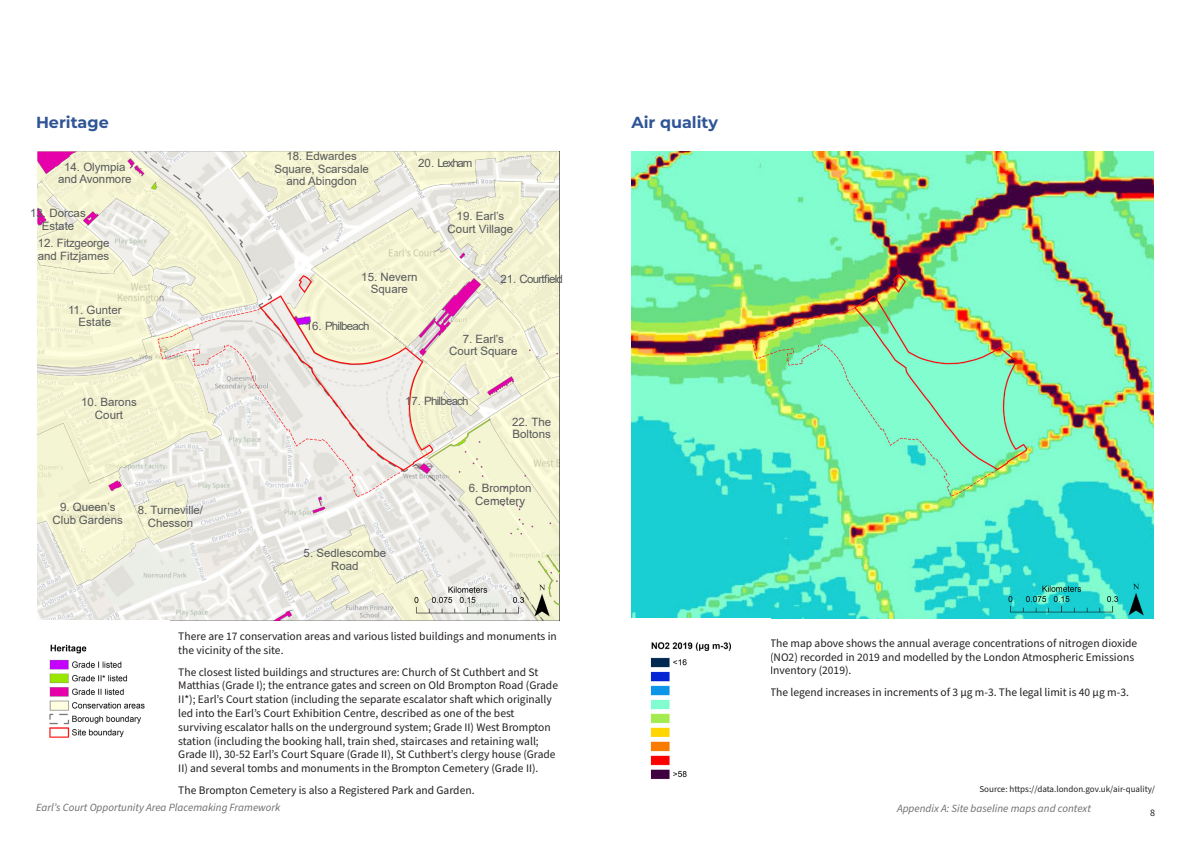
<style>
.page{position:relative;width:1191px;height:842px;background:#fff}
.page>*{position:absolute;margin:0;border:0;box-sizing:border-box;transform-origin:0 0}
.t1{font:700 16px "Montserrat";color:#2f5496}
.t2{font:11.5px/13.8px "Source Sans Pro";color:#231f20}
.t3{font:11.5px/12.4px "Arial";color:#57585a;text-align:center}
.t4{font:11.5px "Arial";letter-spacing:-.065em;color:#57585a}
.t5{font:11.5px "Arial";letter-spacing:-.105em;color:#57585a}
.t6{font:italic 11px "Source Sans Pro";color:#6c6d70}
.t7{font:10px "Source Sans Pro";color:#231f20}
.t8{font:9px "Source Sans Pro";color:#231f20}
</style>
<div class="page">
<img style="left:37px;top:152px;width:522px;height:468px">
<img style="left:631px;top:151px;width:522px;height:468px">
<img style="left:650px;top:642px;width:81px;height:137px">
<img style="left:49px;top:644px;width:96px;height:94px">
<h1 class="t1" style="left:36px;top:111px;width:74px">Heritage</h1>
<p class="t3" style="left:58px;top:160px;width:75px">14. Olympia and Avonmore</p>
<p class="t3" style="left:30px;top:207px;width:57px">13. Dorcas<br>Estate</p>
<p class="t3" style="left:38px;top:237px;width:73px;text-align:left">12. Fitzgeorge and Fitzjames</p>
<p class="t3" style="left:68px;top:304px;width:55px">11. Gunter<br>Estate</p>
<p class="t3" style="left:81px;top:396px;width:57px">10. Barons<br>Court</p>
<p class="t3" style="left:52px;top:501px;width:72px">9. Queen’s<br>Club Gardens</p>
<p class="t3" style="left:138px;top:504px;width:67px">8. Turneville/<br>Chesson</p>
<p class="t3" style="left:274px;top:150px;width:96px">18. Edwardes<br>Square, Scarsdale and Abingdon</p>
<p class="t5" style="left:418px;top:155px;width:55px">20. Lexham</p>
<p class="t3" style="left:447px;top:210px;width:67px">19. Earl’s<br>Court Village</p>
<p class="t3" style="left:361px;top:271px;width:58px">15. Nevern<br>Square</p>
<p class="t4" style="left:306px;top:318px;width:65px">16. Philbeach</p>
<p class="t4" style="left:500px;top:271px;width:64px">21. Courtfield</p>
<p class="t3" style="left:449px;top:332px;width:70px">7. Earl’s<br>Court Square</p>
<p class="t4" style="left:405px;top:393px;width:65px">17. Philbeach</p>
<p class="t3" style="left:512px;top:415px;width:40px;text-align:left">22. The<br>Boltons</p>
<p class="t3" style="left:304px;top:547px;width:84px">5. Sedlescombe<br>Road</p>
<p class="t3" style="left:469px;top:482px;width:64px">6. Brompton<br>Cemetery</p>
<p class="t2" style="left:178px;top:630px;width:380px">There are 17 conservation areas and various listed buildings and monuments in the vicinity of the site.</p>
<p class="t2" style="left:178px;top:665px;width:381px">The closest listed buildings and structures are: Church of St Cuthbert and St Matthias (Grade I); the entrance gates and screen on Old Brompton Road (Grade II*); Earl’s Court station (including the separate escalator shaft which originally led into the Earl’s Court Exhibition Centre, described as one of the best surviving escalator halls on the underground system; Grade II) West Brompton station (including the booking hall, train shed, staircases and retaining wall; Grade II), 30-52 Earl’s Court Square (Grade II), St Cuthbert’s clergy house (Grade II) and several tombs and monuments in the Brompton Cemetery (Grade II).</p>
<p class="t2" style="left:178px;top:784px;width:298px">The Brompton Cemetery is also a Registered Park and Garden.</p>
<h1 class="t1" style="left:631px;top:111px;width:88px">Air quality</h1>
<p class="t2" style="left:770px;top:636px;width:369px">The map above shows the annual average concentrations of nitrogen dioxide (NO2) recorded in 2019 and modelled by the London Atmospheric Emissions<br>Inventory (2019).</p>
<p class="t2" style="left:770px;top:686px;width:360px">The legend increases in increments of 3 μg m-3. The legal limit is 40 μg m-3.</p>
<p class="t8" style="left:979px;top:783px;width:177px">Source: https://data.london.gov.uk/air-quality/</p>
<p class="t6" style="left:36px;top:800px;width:246px">Earl’s Court Opportunity Area Placemaking Framework</p>
<p class="t6" style="left:897px;top:801px;width:195px">Appendix A: Site baseline maps and context</p>
<p class="t7" style="left:1150px;top:806px;width:6px">8</p>
</div>
